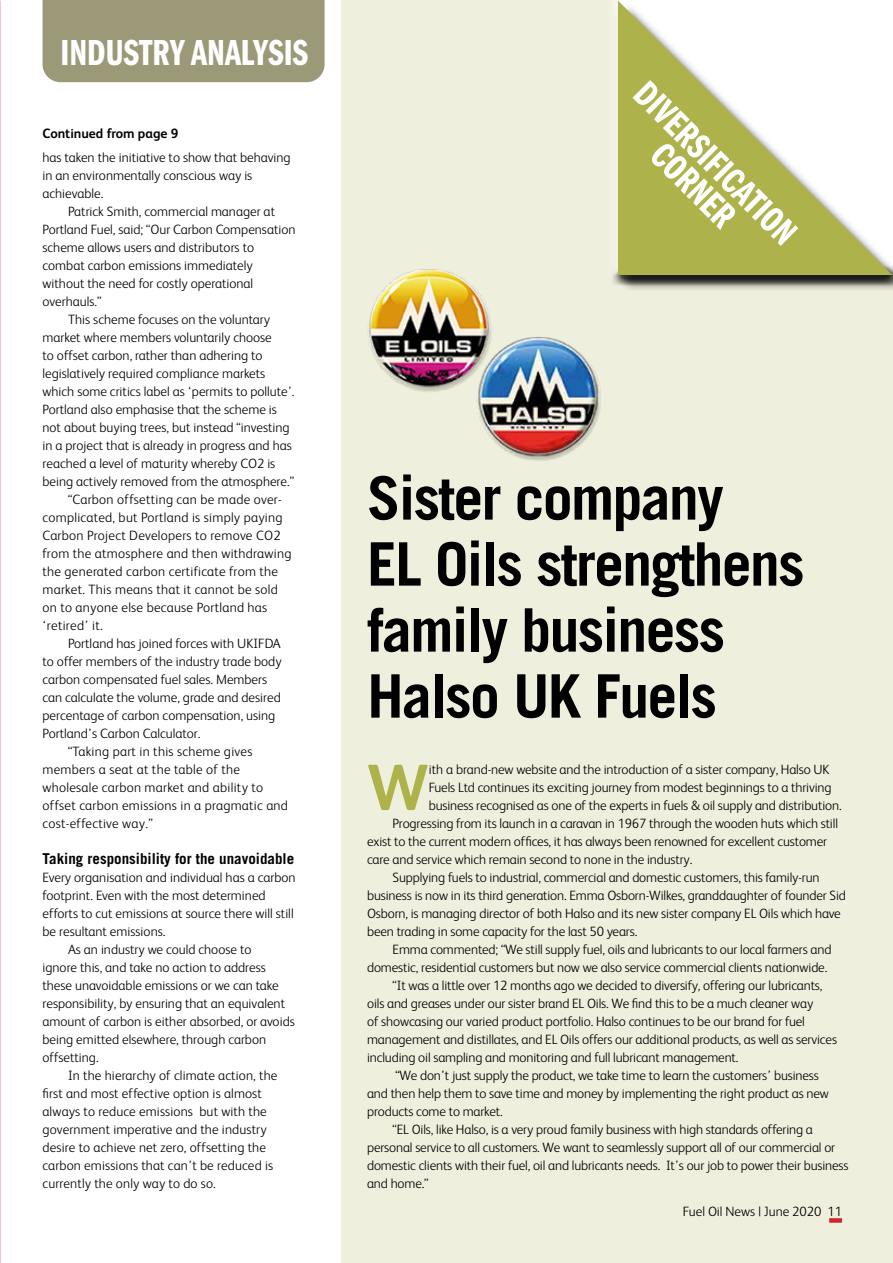
<style>
.page{position:relative;width:893px;height:1263px;background:#fff}
.page>*{position:absolute;margin:0;border:0;box-sizing:border-box;transform-origin:0 0}
.t1{font:700 65.55px "FS Albert";color:#aeb24b}
.t2{font:700 60px/66px "Trade Gothic LT Std";letter-spacing:-.03em;color:#000}
.t3{font:37.5px/31.5px "Franklin Gothic LT Pro Dm Cm";color:#fff;text-align:center}
.t4{font:700 15px "Trade Gothic LT Std";color:#000}
.t5{font:300 13.5px/18px "FS Albert";color:#000}
.t6{font:300 13.5px "FS Albert";letter-spacing:.02em;color:#000}
.t7{font:700 13.5px "FS Albert";color:#000}
</style>
<div class="page">
<div style="left:342px;top:0;width:551px;height:1263px;background:#efefde"></div>
<img style="left:0;top:0;width:1px;height:1263px">
<div style="left:43px;top:0;width:282px;height:82px;background:#9b9977"></div>
<div style="left:619px;top:3px;width:274px;height:289px;background:#000;opacity:.55"></div>
<div style="left:608px;top:0;width:285px;height:282px;background:#f2f2e5"></div>
<div style="left:609px;top:264px;width:284px;height:22px;background:#000;opacity:.75"></div>
<svg style="left:618px;top:1px;width:274px;height:274px;background:#d5d7a3"></svg>
<img style="left:367px;top:267px;width:126px;height:126px;border-radius:63px">
<img style="left:476px;top:336px;width:126px;height:125px;border-radius:63px">
<div style="left:829px;top:1218px;width:13px;height:5px;background:#d3232a"></div>
<h3 class="t3" style="left:60px;top:38px;width:249px">INDUSTRY ANALYSIS</h3>
<p class="t7" style="left:43px;top:124px;width:137px">Continued from page 9</p>
<p class="t5" style="left:43px;top:148px;width:250px">has taken the initiative to show that behaving in an environmentally conscious way is achievable.</p>
<p class="t5" style="left:68px;top:202px;width:209px">Patrick Smith, commercial manager at</p>
<p class="t5" style="left:43px;top:220px;width:255px">Portland Fuel, said; “Our Carbon Compensation</p>
<p class="t5" style="left:43px;top:238px;width:213px">scheme allows users and distributors to</p>
<p class="t5" style="left:43px;top:256px;width:212px">combat carbon emissions immediately</p>
<p class="t5" style="left:43px;top:274px;width:212px">without the need for costly operational</p>
<p class="t5" style="left:43px;top:292px;width:60px">overhauls.”</p>
<p class="t5" style="left:68px;top:310px;width:204px">This scheme focuses on the voluntary</p>
<p class="t5" style="left:43px;top:328px;width:231px">market where members voluntarily choose</p>
<p class="t5" style="left:43px;top:346px;width:222px">to offset carbon, rather than adhering to</p>
<p class="t5" style="left:43px;top:364px;width:224px">legislatively required compliance markets</p>
<p class="t5" style="left:43px;top:382px;width:254px">which some critics label as ‘permits to pollute’.</p>
<p class="t5" style="left:43px;top:400px;width:236px">Portland also emphasise that the scheme is</p>
<p class="t5" style="left:43px;top:418px;width:249px">not about buying trees, but instead “investing</p>
<p class="t5" style="left:43px;top:436px;width:251px">in a project that is already in progress and has</p>
<p class="t5" style="left:43px;top:454px;width:234px">reached a level of maturity whereby CO2 is</p>
<p class="t5" style="left:43px;top:472px;width:253px">being actively removed from the atmosphere.”</p>
<p class="t6" style="left:68px;top:490px;width:215px">“Carbon offsetting can be made over-</p>
<p class="t6" style="left:43px;top:508px;width:242px">complicated, but Portland is simply paying</p>
<p class="t6" style="left:43px;top:526px;width:240px">Carbon Project Developers to remove CO2</p>
<p class="t6" style="left:43px;top:544px;width:250px">from the atmosphere and then withdrawing</p>
<p class="t6" style="left:43px;top:562px;width:237px">the generated carbon certificate from the</p>
<p class="t6" style="left:43px;top:580px;width:237px">market. This means that it cannot be sold</p>
<p class="t6" style="left:43px;top:598px;width:226px">on to anyone else because Portland has</p>
<p class="t6" style="left:43px;top:616px;width:62px">‘retired’ it.</p>
<p class="t5" style="left:68px;top:634px;width:214px">Portland has joined forces with UKIFDA</p>
<p class="t5" style="left:43px;top:652px;width:241px">to offer members of the industry trade body</p>
<p class="t5" style="left:43px;top:670px;width:226px">carbon compensated fuel sales. Members</p>
<p class="t5" style="left:43px;top:688px;width:240px">can calculate the volume, grade and desired</p>
<p class="t5" style="left:43px;top:706px;width:234px">percentage of carbon compensation, using</p>
<p class="t5" style="left:43px;top:724px;width:159px">Portland’s Carbon Calculator.</p>
<p class="t6" style="left:68px;top:742px;width:186px">“Taking part in this scheme gives</p>
<p class="t6" style="left:43px;top:760px;width:199px">members a seat at the table of the</p>
<p class="t6" style="left:43px;top:778px;width:222px">wholesale carbon market and ability to</p>
<p class="t6" style="left:43px;top:796px;width:247px">offset carbon emissions in a pragmatic and</p>
<p class="t6" style="left:43px;top:814px;width:112px">cost-effective way.”</p>
<p class="t4" style="left:43px;top:849px;width:253px">Taking responsibility for the unavoidable</p>
<p class="t5" style="left:43px;top:868px;width:254px">Every organisation and individual has a carbon</p>
<p class="t5" style="left:43px;top:886px;width:225px">footprint. Even with the most determined</p>
<p class="t5" style="left:43px;top:904px;width:253px">efforts to cut emissions at source there will still</p>
<p class="t5" style="left:43px;top:922px;width:124px">be resultant emissions.</p>
<p class="t5" style="left:68px;top:940px;width:185px">As an industry we could choose to</p>
<p class="t5" style="left:43px;top:958px;width:225px">ignore this, and take no action to address</p>
<p class="t5" style="left:43px;top:976px;width:238px">these unavoidable emissions or we can take</p>
<p class="t5" style="left:43px;top:994px;width:244px">responsibility, by ensuring that an equivalent</p>
<p class="t5" style="left:43px;top:1012px;width:254px">amount of carbon is either absorbed, or avoids</p>
<p class="t5" style="left:43px;top:1030px;width:225px">being emitted elsewhere, through carbon</p>
<p class="t5" style="left:43px;top:1048px;width:58px">offsetting.</p>
<p class="t5" style="left:68px;top:1066px;width:211px">In the hierarchy of climate action, the</p>
<p class="t5" style="left:43px;top:1084px;width:221px">first and most effective option is almost</p>
<p class="t5" style="left:43px;top:1102px;width:226px">always to reduce emissions but with the</p>
<p class="t5" style="left:43px;top:1120px;width:226px">government imperative and the industry</p>
<p class="t5" style="left:43px;top:1138px;width:225px">desire to achieve net zero, offsetting the</p>
<p class="t5" style="left:43px;top:1156px;width:232px">carbon emissions that can’t be reduced is</p>
<p class="t5" style="left:43px;top:1174px;width:175px">currently the only way to do so.</p>
<h3 class="t3" style="left:651px;top:77px;width:215px;rotate:45deg">DIVERSIFICATION<br>CORNER</h3>
<h2 class="t2" style="left:367px;top:464px;width:439px">Sister company<br>EL Oils strengthens family business<br>Halso UK Fuels</h2>
<h1 class="t1" style="left:367px;top:743px;width:63px">W</h1>
<p class="t5" style="left:429px;top:760px;width:402px">ith a brand-new website and the introduction of a sister company, Halso UK</p>
<p class="t5" style="left:429px;top:778px;width:404px">Fuels Ltd continues its exciting journey from modest beginnings to a thriving</p>
<p class="t5" style="left:429px;top:796px;width:414px">business recognised as one of the experts in fuels &amp; oil supply and distribution.</p>
<p class="t5" style="left:393px;top:814px;width:447px">Progressing from its launch in a caravan in 1967 through the wooden huts which still</p>
<p class="t5" style="left:367px;top:832px;width:462px">exist to the current modern offices, it has always been renowned for excellent customer</p>
<p class="t5" style="left:367px;top:850px;width:327px">care and service which remain second to none in the industry.</p>
<p class="t5" style="left:393px;top:868px;width:428px">Supplying fuels to industrial, commercial and domestic customers, this family-run</p>
<p class="t5" style="left:367px;top:886px;width:480px">business is now in its third generation. Emma Osborn-Wilkes, granddaughter of founder Sid</p>
<p class="t5" style="left:367px;top:904px;width:475px">Osborn, is managing director of both Halso and its new sister company EL Oils which have</p>
<p class="t5" style="left:367px;top:922px;width:272px">been trading in some capacity for the last 50 years.</p>
<p class="t5" style="left:393px;top:940px;width:440px">Emma commented; “We still supply fuel, oils and lubricants to our local farmers and</p>
<p class="t5" style="left:367px;top:958px;width:462px">domestic, residential customers but now we also service commercial clients nationwide.</p>
<p class="t5" style="left:393px;top:976px;width:431px">“It was a little over 12 months ago we decided to diversify, offering our lubricants,</p>
<p class="t5" style="left:367px;top:994px;width:448px">oils and greases under our sister brand EL Oils. We find this to be a much cleaner way</p>
<p class="t5" style="left:367px;top:1012px;width:439px">of showcasing our varied product portfolio. Halso continues to be our brand for fuel</p>
<p class="t5" style="left:367px;top:1030px;width:471px">management and distillates, and EL Oils offers our additional products, as well as services</p>
<p class="t5" style="left:367px;top:1048px;width:373px">including oil sampling and monitoring and full lubricant management.</p>
<p class="t5" style="left:395px;top:1066px;width:425px">“We don’t just supply the product, we take time to learn the customers’ business</p>
<p class="t5" style="left:367px;top:1084px;width:463px">and then help them to save time and money by implementing the right product as new</p>
<p class="t5" style="left:367px;top:1102px;width:137px">products come to market.</p>
<p class="t5" style="left:393px;top:1120px;width:422px">“EL Oils, like Halso, is a very proud family business with high standards offering a</p>
<p class="t5" style="left:367px;top:1138px;width:470px">personal service to all customers. We want to seamlessly support all of our commercial or</p>
<p class="t5" style="left:367px;top:1156px;width:483px">domestic clients with their fuel, oil and lubricants needs. It’s our job to power their business</p>
<p class="t5" style="left:367px;top:1174px;width:63px">and home.”</p>
<p class="t5" style="left:683px;top:1202px;width:160px">Fuel Oil News | June 2020 11</p>
</div>
